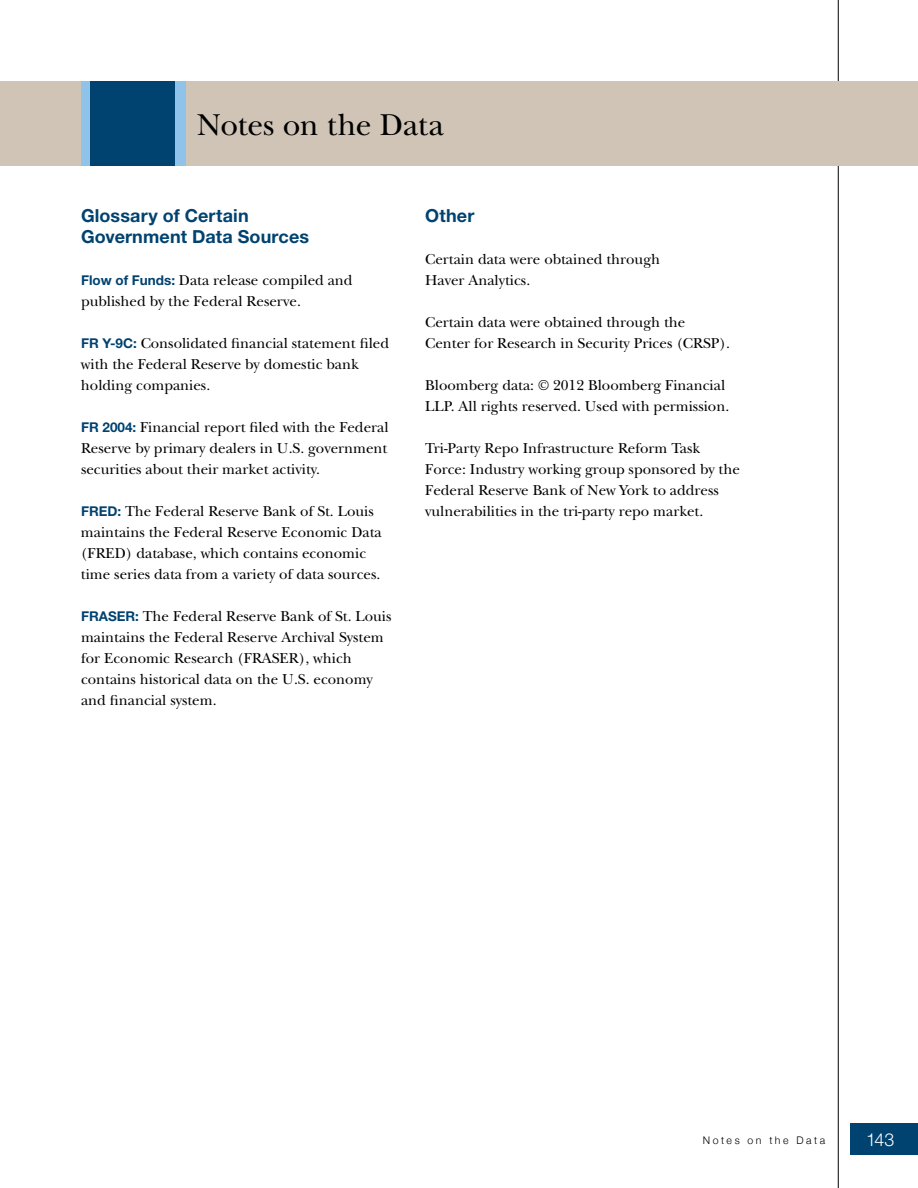
<style>
.page{position:relative;width:918px;height:1188px;background:#fff}
.page>*{position:absolute;margin:0;border:0;box-sizing:border-box;transform-origin:0 0}
.t1{font:31.5px "New Baskerville Std";letter-spacing:-.005em;color:#000}
.t2{font:700 18px/21px "Helvetica Neue LT Std";letter-spacing:.005em;color:#004270}
.t3{font:300 17.85px "Helvetica Neue LT Std";color:#fff}
.t4{font:15px/21px "New Baskerville Std";color:#000}
.t5{font:300 10.5px "Helvetica Neue";letter-spacing:.25em;color:#000}
.s1{font-family:"Helvetica Neue LT Std";font-weight:700;font-size:13.5px;color:#004270}
</style>
<div class="page">
<hr style="left:838px;top:0;width:1px;height:1188px;background:#000">
<div style="left:851px;top:1123px;width:67px;height:32px;background:#004270"></div>
<div style="left:0;top:81px;width:918px;height:84px;background:#d0c4b6"></div>
<div style="left:81px;top:81px;width:104px;height:84px;background:#90c3ea"></div>
<div style="left:91px;top:81px;width:84px;height:84px;background:#004270"></div>
<h1 class="t1" style="left:197px;top:106px;width:248px">Notes on the Data</h1>
<p class="t2" style="left:81px;top:205px;width:230px">Glossary of Certain<br>Government Data Sources</p>
<p class="t4" style="left:81px;top:270px;width:273px"><span class="s1">Flow of Funds:</span> Data release compiled and published by the Federal Reserve.</p>
<p class="t4" style="left:81px;top:333px;width:310px"><span class="s1">FR Y-9C:</span> Consolidated financial statement filed with the Federal Reserve by domestic bank holding companies.</p>
<p class="t4" style="left:81px;top:417px;width:309px;text-align:justify"><span class="s1">FR 2004:</span> Financial report filed with the Federal Reserve by primary dealers in U.S. government securities about their market activity.</p>
<p class="t4" style="left:81px;top:501px;width:302px"><span class="s1">FRED:</span> The Federal Reserve Bank of St. Louis maintains the Federal Reserve Economic Data (FRED) database, which contains economic time series data from a variety of data sources.</p>
<p class="t4" style="left:81px;top:606px;width:312px"><span class="s1">FRASER:</span> The Federal Reserve Bank of St. Louis maintains the Federal Reserve Archival System for Economic Research (FRASER), which contains historical data on the U.S. economy and financial system.</p>
<p class="t2" style="left:425px;top:205px;width:51px">Other</p>
<p class="t4" style="left:425px;top:249px;width:236px">Certain data were obtained through<br>Haver Analytics.</p>
<p class="t4" style="left:425px;top:312px;width:306px">Certain data were obtained through the<br>Center for Research in Security Prices (CRSP).</p>
<p class="t4" style="left:425px;top:375px;width:306px">Bloomberg data: © 2012 Bloomberg Financial<br>LLP. All rights reserved. Used with permission.</p>
<p class="t4" style="left:425px;top:438px;width:316px">Tri-Party Repo Infrastructure Reform Task Force: Industry working group sponsored by the Federal Reserve Bank of New York to address vulnerabilities in the tri-party repo market.</p>
<p class="t5" style="left:703px;top:1134px;width:124px">Notes on the Data</p>
<p class="t3" style="left:866px;top:1128px;width:30px">143</p>
</div>
